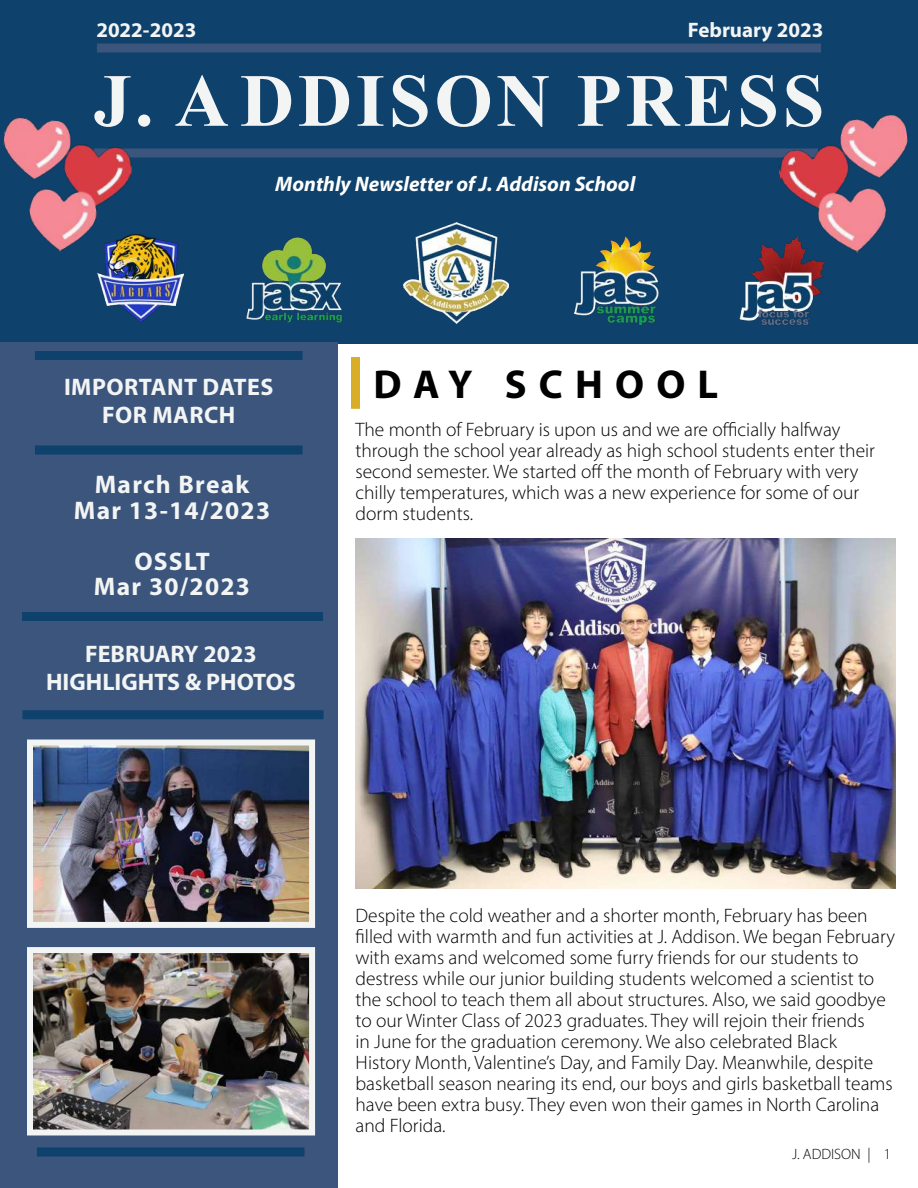
<style>
.page{position:relative;width:918px;height:1188px;background:#fff}
.page>*{position:absolute;margin:0;border:0;box-sizing:border-box;transform-origin:0 0}
.t1{font:700 75px "Times New Roman";letter-spacing:.05em;color:#f3f4f4}
.t2{font:700 40.5px "Myriad Pro";letter-spacing:.3em;color:#000101}
.t3{font:700 25.5px/25.5px "Myriad Pro";letter-spacing:.05em;color:#f3f4f4;text-align:center}
.t4{font:700 24px/28.8px "Myriad Pro";color:#f3f4f4;text-align:center}
.t5{font:700 24px/28.8px "Myriad Pro";letter-spacing:.02em;color:#f3f4f4;text-align:center}
.t6{font:italic 700 21px "Myriad Pro";color:#fff}
.t7{font:700 21px "Myriad Pro";color:#f3f4f4}
.t8{font:300 19.5px/21px "Myriad Pro";color:#000}
.t9{font:300 15px "Myriad Pro";color:#000}
</style>
<div class="page">
<div style="left:0;top:0;width:918px;height:343px;background:#0e416b"></div>
<div style="left:0;top:342px;width:338px;height:846px;background:#3b557c"></div>
<div style="left:97px;top:44px;width:724px;height:8px;background:#3b557c"></div>
<div style="left:94px;top:148px;width:724px;height:10px;background:#3b557c"></div>
<img style="left:97px;top:234px;width:86px;height:88px">
<img style="left:739px;top:243px;width:87px;height:82px">
<img style="left:403px;top:223px;width:105px;height:101px">
<div style="left:35px;top:351px;width:268px;height:9px;background:#0e416b"></div>
<div style="left:35px;top:446px;width:268px;height:8px;background:#0e416b"></div>
<img style="left:355px;top:538px;width:541px;height:350px">
<img style="left:574px;top:236px;width:85px;height:90px">
<img style="left:246px;top:237px;width:97px;height:85px">
<img style="left:774px;top:114px;width:134px;height:147px">
<img style="left:3px;top:117px;width:132px;height:139px">
<div style="left:37px;top:1148px;width:268px;height:8px;background:#0e416b"></div>
<div style="left:351px;top:357px;width:9px;height:52px;background:#daad28"></div>
<div style="left:22px;top:612px;width:301px;height:9px;background:#0e416b"></div>
<div style="left:23px;top:710px;width:301px;height:9px;background:#0e416b"></div>
<img style="left:34px;top:954px;width:274px;height:175px">
<div style="left:27px;top:947px;width:288px;height:189px;border:6px solid #f3f4f4"></div>
<img style="left:34px;top:747px;width:274px;height:174px">
<div style="left:27px;top:740px;width:288px;height:188px;border:6px solid #f3f4f4"></div>
<p class="t7" style="left:96px;top:16px;width:102px">2022-2023</p>
<p class="t7" style="left:688px;top:16px;width:137px">February 2023</p>
<h1 class="t1" style="left:94px;top:47px;width:732px">J. ADDISON PRESS</h1>
<p class="t6" style="left:275px;top:171px;width:362px">Monthly Newsletter of J. Addison School</p>
<p class="t5" style="left:64px;top:371px;width:211px">IMPORTANT DATES<br>FOR MARCH</p>
<h2 class="t2" style="left:374px;top:358px;width:346px">DAY SCHOOL</h2>
<p class="t8" style="left:356px;top:419px;width:521px">The month of February is upon us and we are officially halfway through the school year already as high school students enter their second semester. We started off the month of February with very chilly temperatures, which was a new experience for some of our dorm students.</p>
<h3 class="t3" style="left:74px;top:471px;width:198px">March Break<br>Mar 13-14/2023</h3>
<h3 class="t3" style="left:94px;top:547px;width:158px">OSSLT<br>Mar 30/2023</h3>
<p class="t4" style="left:46px;top:638px;width:251px">FEBRUARY 2023<br>HIGHLIGHTS &amp; PHOTOS</p>
<p class="t8" style="left:356px;top:905px;width:541px">Despite the cold weather and a shorter month, February has been filled with warmth and fun activities at J. Addison. We began February with exams and welcomed some furry friends for our students to destress while our junior building students welcomed a scientist to the school to teach them all about structures. Also, we said goodbye to our Winter Class of 2023 graduates. They will rejoin their friends<br>in June for the graduation ceremony. We also celebrated Black History Month, Valentine’s Day, and Family Day. Meanwhile, despite basketball season nearing its end, our boys and girls basketball teams have been extra busy. They even won their games in North Carolina and Florida.</p>
<p class="t9" style="left:792px;top:1145px;width:100px">J. ADDISON | 1</p>
</div>
